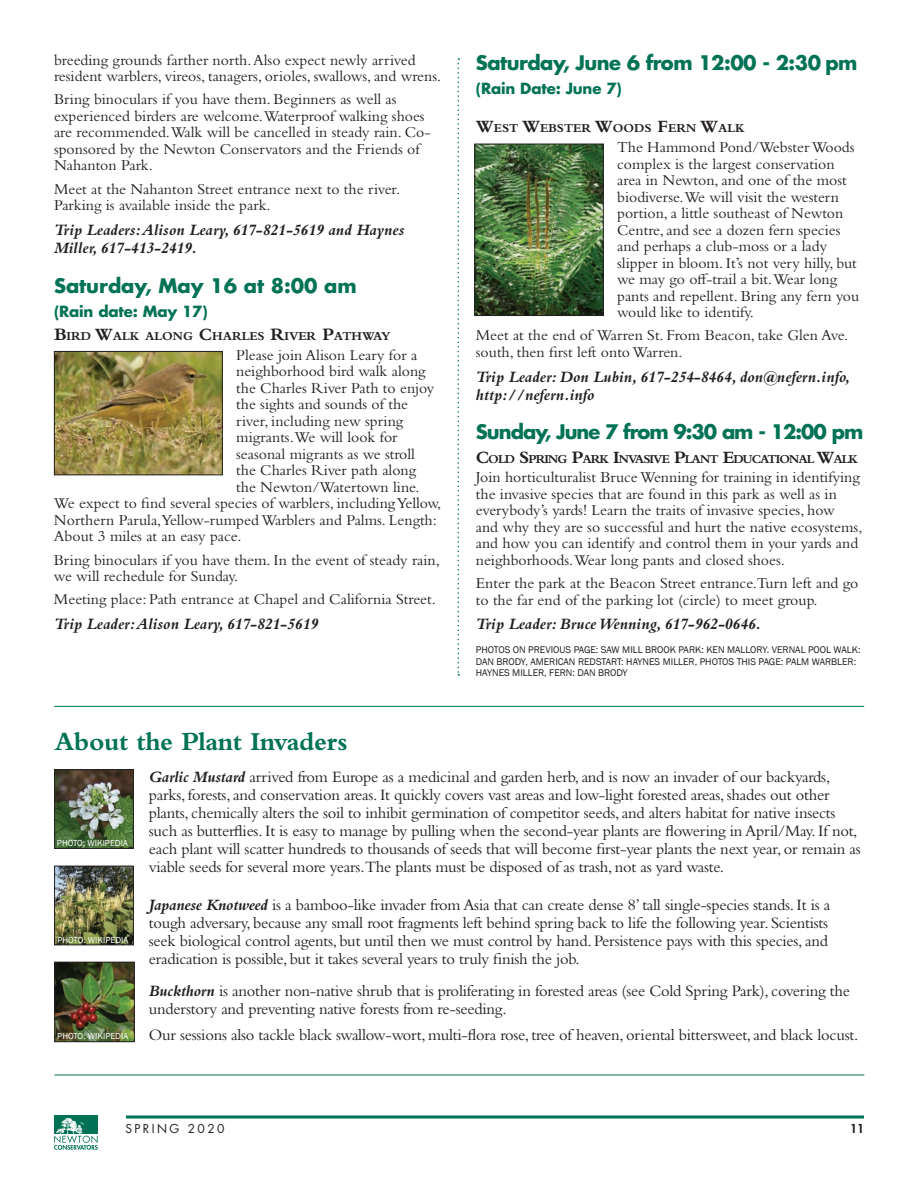
<style>
.page{position:relative;width:918px;height:1188px;background:#fff}
.page>*{position:absolute;margin:0;border:0;box-sizing:border-box;transform-origin:0 0}
.Body_Text{font:700 27px "Bembo Std";letter-spacing:-.015em;color:#007255}
.walk_trip_leader_inf{font:700 19.5px "Futura Std";letter-spacing:-.025em;color:#007255}
.walk_trip_leader_inf-2{font:700 19.5px "Futura Std";letter-spacing:-.05em;color:#007255}
.walk_trip_leader_inf-3{font:700 19.5px "Futura Std";color:#007255}
.Body_Text-2{font:16.5px/18px "Bembo Std";letter-spacing:-.015em;color:#231f20}
.walk_trip_leader_inf-4{font:italic 700 16.5px/18px "Bembo Std";color:#231f20}
.Body_Text-3{font:italic 700 16.5px "Bembo Std";color:#231f20}
.Body_Text-4{font:15.75px/16.5px "Bembo Std";color:#231f20}
.walk_trip_leader_inf-5{font:700 15px "Futura Std";letter-spacing:-.01em;color:#007255}
.walk_title_caps{font:700 12.6px "Bembo Std";color:#231f20}
.walk_title_caps-2{font:700 12.6px "Bembo Std";letter-spacing:-.07em;color:#231f20}
.t1{font:12px "Futura Std";letter-spacing:.2em;color:#231f20}
.t2{font:800 12px "Futura Std";color:#231f20}
.Photo_Credits{font:10.05px/11.7px "Franklin Gothic";color:#231f20}
.Photo_Credits-2{font:9px "Franklin Gothic";color:#fff}
.s1{font-size:18px}
.s2{font-style:inherit}
.s3{font-weight:700;font-style:italic}
</style>
<div class="page">
<hr style="left:126px;top:1116px;width:738px;height:3px;background:#007255">
<div style="left:54px;top:1116px;width:44px;height:18px;background:#007154"></div>
<svg style="left:54px;top:1118px;width:44px;height:32px"></svg>
<svg style="left:458px;top:58px;width:1px;height:618px"></svg>
<img style="left:56px;top:771px;width:76px;height:76px">
<div style="left:54px;top:769px;width:80px;height:80px;border:1px solid #231f20"></div>
<img style="left:56px;top:868px;width:76px;height:75px">
<div style="left:54px;top:866px;width:80px;height:79px;border:1px solid #231f20"></div>
<img style="left:56px;top:964px;width:77px;height:76px">
<div style="left:54px;top:962px;width:81px;height:80px;border:1px solid #231f20"></div>
<hr style="left:54px;top:706px;width:810px;height:1px;background:#007255">
<hr style="left:54px;top:1075px;width:810px;height:1px;background:#007255">
<img style="left:476px;top:146px;width:126px;height:168px">
<div style="left:474px;top:144px;width:130px;height:172px;border:1px solid #231f20"></div>
<img style="left:56px;top:353px;width:165px;height:120px">
<div style="left:54px;top:351px;width:169px;height:124px;border:1px solid #231f20"></div>
<p class="Body_Text-4" style="left:54px;top:51px;width:389px">breeding grounds farther north. Also expect newly arrived resident warblers, vireos, tanagers, orioles, swallows, and wrens.</p>
<p class="Body_Text-4" style="left:54px;top:91px;width:378px">Bring binoculars if you have them. Beginners as well as experienced birders are welcome.Waterproof walking shoes are recommended.Walk will be cancelled in steady rain. Co&shy;sponsored by the Newton Conservators and the Friends of Nahanton Park.</p>
<p class="Body_Text-4" style="left:54px;top:180px;width:348px">Meet at the Nahanton Street entrance next to the river.<br>Parking is available inside the park.</p>
<p class="walk_trip_leader_inf-4" style="left:54px;top:221px;width:352px">Trip Leaders: Alison Leary, 617-821-5619 and Haynes<br>Miller, 617-413-2419.</p>
<p class="walk_trip_leader_inf-3" style="left:54px;top:272px;width:304px">Saturday, May 16 at 8:00 am</p>
<p class="walk_trip_leader_inf-5" style="left:54px;top:301px;width:155px">(Rain date: May 17)</p>
<p class="walk_title_caps" style="left:54px;top:329px;width:338px"><span class="s1">B</span>IRD <span class="s1">W</span>ALK ALONG <span class="s1">C</span>HARLES <span class="s1">R</span>IVER <span class="s1">P</span>ATHWAY</p>
<p class="Body_Text-4" style="left:236px;top:346px;width:183px">Please join Alison Leary for a</p>
<p class="Body_Text-4" style="left:236px;top:363px;width:191px">neighborhood bird walk along</p>
<p class="Body_Text-4" style="left:236px;top:379px;width:199px">the Charles River Path to enjoy</p>
<p class="Body_Text-4" style="left:236px;top:396px;width:173px">the sights and sounds of the</p>
<p class="Body_Text-4" style="left:236px;top:412px;width:169px">river, including new spring</p>
<p class="Body_Text-4" style="left:236px;top:429px;width:163px">migrants.We will look for</p>
<p class="Body_Text-4" style="left:236px;top:445px;width:180px">seasonal migrants as we stroll</p>
<p class="Body_Text-4" style="left:236px;top:462px;width:182px">the Charles River path along</p>
<p class="Body_Text-4" style="left:236px;top:478px;width:185px">the Newton/Watertown line.</p>
<p class="Body_Text-4" style="left:54px;top:495px;width:389px">We expect to find several species of warblers, including Yellow,</p>
<p class="Body_Text-4" style="left:54px;top:511px;width:384px">Northern Parula,Yellow-rumped Warblers and Palms. Length:</p>
<p class="Body_Text-4" style="left:54px;top:528px;width:189px">About 3 miles at an easy pace.</p>
<p class="Body_Text-4" style="left:54px;top:551px;width:387px">Bring binoculars if you have them. In the event of steady rain, we will rechedule for Sunday.</p>
<p class="Body_Text-4" style="left:54px;top:591px;width:383px">Meeting place: Path entrance at Chapel and California Street.</p>
<p class="walk_trip_leader_inf-4" style="left:54px;top:615px;width:266px">Trip Leader: Alison Leary, 617-821-5619</p>
<p class="walk_trip_leader_inf" style="left:476px;top:50px;width:383px">Saturday, June 6 from 12:00 - 2:30 pm</p>
<p class="walk_trip_leader_inf-5" style="left:476px;top:78px;width:147px"><span class="s2">(</span>Rain Date: June 7<span class="s2">)</span></p>
<p class="walk_title_caps" style="left:476px;top:121px;width:270px"><span class="s1">W</span>EST <span class="s1">W</span>EBSTER <span class="s1">W</span>OODS <span class="s1">F</span>ERN <span class="s1">W</span>ALK</p>
<p class="Body_Text-4" style="left:617px;top:139px;width:244px">The Hammond Pond/Webster Woods complex is the largest conservation area in Newton, and one of the most biodiverse.We will visit the western portion, a little southeast of Newton Centre, and see a dozen fern species and perhaps a club-moss or a lady slipper in bloom. It’s not very hilly, but we may go off-trail a bit.Wear long pants and repellent. Bring any fern you would like to identify.</p>
<p class="Body_Text-4" style="left:476px;top:327px;width:374px">Meet at the end of Warren St. From Beacon, take Glen Ave. south, then first left onto Warren.</p>
<p class="walk_trip_leader_inf-4" style="left:476px;top:367px;width:376px">Trip Leader: Don Lubin, 617-254-8464, don@nefern.info, http://nefern.info</p>
<p class="walk_trip_leader_inf-2" style="left:476px;top:419px;width:389px">Sunday, June 7 from 9:30 am - 12:00 pm</p>
<p class="walk_title_caps-2" style="left:476px;top:452px;width:384px"><span class="s1">C</span>OLD <span class="s1">S</span>PRING <span class="s1">P</span>ARK <span class="s1">I</span>NVASIVE <span class="s1">P</span>LANT <span class="s1">E</span>DUCATIONAL <span class="s1">W</span>ALK</p>
<p class="Body_Text-4" style="left:476px;top:469px;width:388px">Join horticulturalist Bruce Wenning for training in identifying the invasive species that are found in this park as well as in everybody’s yards! Learn the traits of invasive species, how<br>and why they are so successful and hurt the native ecosystems, and how you can identify and control them in your yards and neighborhoods.Wear long pants and closed shoes.</p>
<p class="Body_Text-4" style="left:476px;top:575px;width:384px">Enter the park at the Beacon Street entrance.Turn left and go to the far end of the parking lot (circle) to meet group.</p>
<p class="Body_Text-3" style="left:476px;top:615px;width:287px">Trip Leader: Bruce Wenning, 617-962-0646.</p>
<p class="Photo_Credits" style="left:476px;top:644px;width:386px">PHOTOS ON PREVIOUS PAGE: SAW MILL BROOK PARK: KEN MALLORY. VERNAL POOL WALK:<br>DAN BRODY, AMERICAN REDSTART: HAYNES MILLER, PHOTOS THIS PAGE: PALM WARBLER:<br>HAYNES MILLER, FERN: DAN BRODY</p>
<p class="Body_Text" style="left:54px;top:727px;width:295px">About the Plant Invaders</p>
<p class="Body_Text-2" style="left:149px;top:767px;width:713px"><span class="s3">Garlic Mustard</span> arrived from Europe as a medicinal and garden herb, and is now an invader of our backyards, parks, forests, and conservation areas. It quickly covers vast areas and low-light forested areas, shades out other plants, chemically alters the soil to inhibit germination of competitor seeds, and alters habitat for native insects such as butterflies. It is easy to manage by pulling when the second-year plants are flowering in April/May. If not, each plant will scatter hundreds to thousands of seeds that will become first-year plants the next year, or remain as viable seeds for several more years.The plants must be disposed of as trash, not as yard waste.</p>
<p class="Body_Text-2" style="left:149px;top:896px;width:683px"><span class="s3">Japanese Knotweed</span> is a bamboo-like invader from Asia that can create dense 8’ tall single-species stands. It is a tough adversary, because any small root fragments left behind spring back to life the following year. Scientists seek biological control agents, but until then we must control by hand. Persistence pays with this species, and eradication is possible, but it takes several years to truly finish the job.</p>
<p class="Body_Text-2" style="left:149px;top:981px;width:703px"><span class="s3">Buckthorn</span> is another non-native shrub that is proliferating in forested areas (see Cold Spring Park), covering the understory and preventing native forests from re-seeding.</p>
<p class="Body_Text-2" style="left:149px;top:1026px;width:711px">Our sessions also tackle black swallow-wort, multi-flora rose, tree of heaven, oriental bittersweet, and black locust.</p>
<p class="Photo_Credits-2" style="left:57px;top:837px;width:72px">PHOTO: WIKIPEDIA</p>
<p class="Photo_Credits-2" style="left:57px;top:934px;width:72px">PHOTO: WIKIPEDIA</p>
<p class="Photo_Credits-2" style="left:57px;top:1031px;width:72px">PHOTO: WIKIPEDIA</p>
<p class="t1" style="left:125px;top:1121px;width:101px">SPRING 2020</p>
<p class="t2" style="left:850px;top:1121px;width:15px">11</p>
</div>
